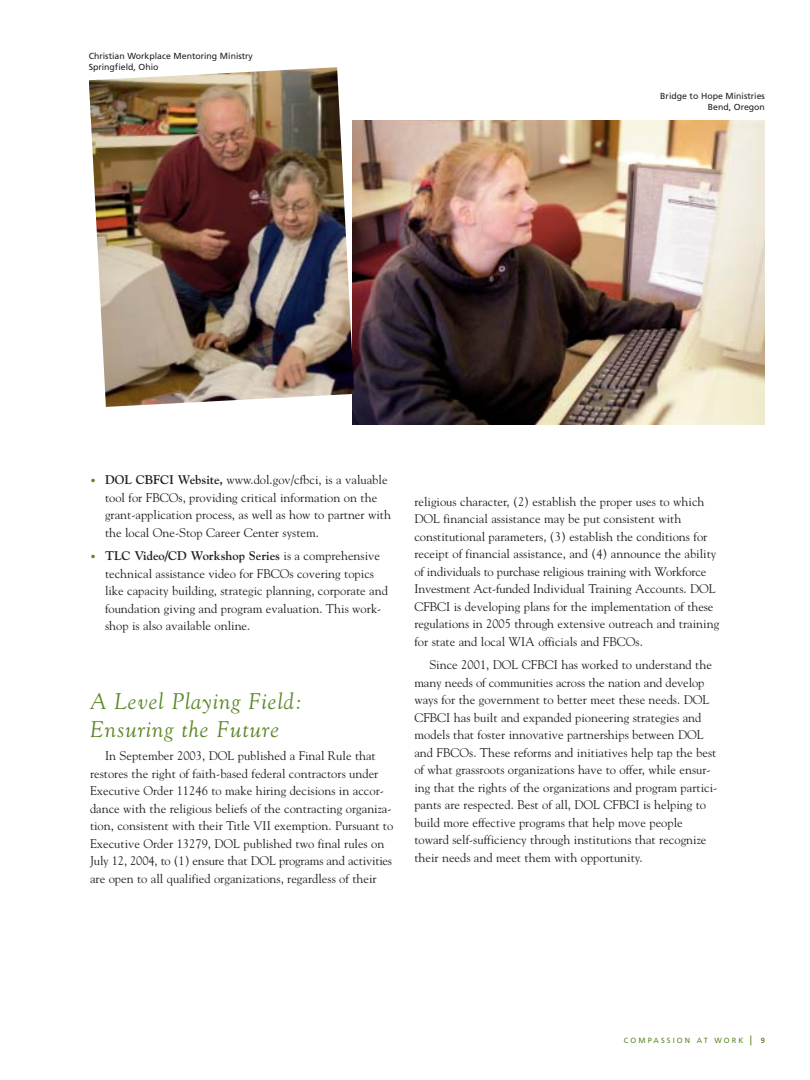
<style>
.page{position:relative;width:810px;height:1080px;background:#fff}
.page>*{position:absolute;margin:0;border:0;box-sizing:border-box;transform-origin:0 0}
.t1{font:22.5px/27.5px "Goudy Italic Os F";letter-spacing:.045em;color:#5c8727}
.t2{font:12.5px/17.5px "Goudy";color:#231f20}
.t3{font:12.5px "Goudy Bold Os F";color:#231f20}
.t4{font:8.75px/11.2px "Frutiger";color:#231f20}
.t5{font:7.5px "Frutiger";letter-spacing:.28em;color:#5c8727}
.s1{font-size:10px;color:#5c8727}
.s2{font-family:"Goudy Bold Os F"}
.s3{font-family:"Goudy";font-size:10px;color:#5c8727}
.s4{font-family:"Goudy"}
.s5{font-size:10px}
.s6{font-weight:700}
</style>
<div class="page">
<img style="left:352px;top:120px;width:413px;height:305px">
<img style="left:89px;top:67px;width:265px;height:340px">
<p class="t4" style="left:89px;top:51px;width:166px">Christian Workplace Mentoring Ministry<br>Springfield, Ohio</p>
<p class="t4" style="left:660px;top:91px;width:106px;text-align:right">Bridge to Hope Ministries<br>Bend, Oregon</p>
<p class="t2" style="left:105px;top:472px;width:288px;text-indent:-15px"><span class="s1">•</span> <span class="s2">DOL CBFCI Website,</span> www.dol.gov/cfbci, is a valuable tool for FBCOs, providing critical information on the grant-application process, as well as how to partner with the local One-Stop Career Center system.</p>
<p class="t3" style="left:90px;top:551px;width:291px"><span class="s3">•</span> TLC Video/CD Workshop Series <span class="s4">is a comprehensive</span></p>
<p class="t2" style="left:105px;top:566px;width:284px">technical assistance video for FBCOs covering topics like capacity building, strategic planning, corporate and foundation giving and program evaluation. This work&shy;shop is also available online.</p>
<h1 class="t1" style="left:90px;top:689px;width:214px">A Level Playing Field:<br>Ensuring the Future</h1>
<p class="t2" style="left:90px;top:748px;width:305px;text-indent:15px">In September 2003, DOL published a Final Rule that restores the right of faith-based federal contractors under Executive Order 11246 to make hiring decisions in accor&shy;dance with the religious beliefs of the contracting organiza&shy;tion, consistent with their Title VII exemption. Pursuant to Executive Order 13279, DOL published two final rules on July 12, 2004, to (1) ensure that DOL programs and activities are open to all qualified organizations, regardless of their</p>
<p class="t2" style="left:414px;top:493px;width:306px">religious character, (2) establish the proper uses to which DOL financial assistance may be put consistent with constitutional parameters, (3) establish the conditions for receipt of financial assistance, and (4) announce the ability of individuals to purchase religious training with Workforce Investment Act-funded Individual Training Accounts. DOL CFBCI is developing plans for the implementation of these regulations in 2005 through extensive outreach and training for state and local WIA officials and FBCOs.</p>
<p class="t2" style="left:414px;top:657px;width:305px;text-indent:15px">Since 2001, DOL CFBCI has worked to understand the many needs of communities across the nation and develop ways for the government to better meet these needs. DOL CFBCI has built and expanded pioneering strategies and models that foster innovative partnerships between DOL and FBCOs. These reforms and initiatives help tap the best of what grassroots organizations have to offer, while ensur&shy;ing that the rights of the organizations and program partici&shy;pants are respected. Best of all, DOL CFBCI is helping to build more effective programs that help move people toward self-sufficiency through institutions that recognize their needs and meet them with opportunity.</p>
<p class="t5" style="left:624px;top:1037px;width:143px">COMPASSION AT WORK <span class="s5">|</span> <span class="s6">9</span></p>
</div>
